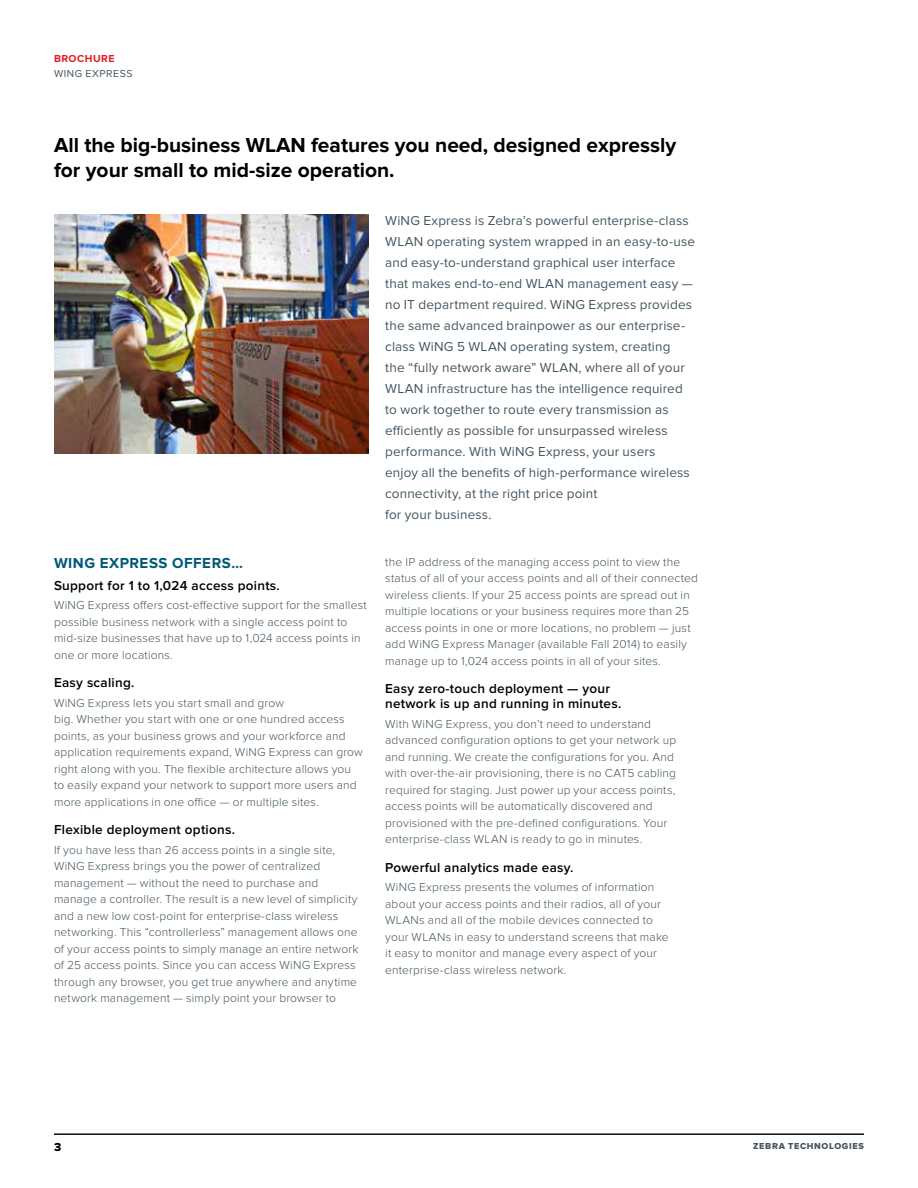
<style>
.page{position:relative;width:918px;height:1188px;background:#fff}
.page>*{position:absolute;margin:0;border:0;box-sizing:border-box;transform-origin:0 0}
.t1{font:700 21px/25.2px "Proxima Nova";color:#000}
.t2{font:700 15px "Proxima Nova";letter-spacing:.035em;color:#005979}
.t3{font:13.5px/21px "Proxima Nova";letter-spacing:.01em;color:#455560}
.t4{font:600 13.5px/15px "Proxima Nova";letter-spacing:.02em;color:#000}
.t5{font:300 12px/16.5px "Proxima Nova";letter-spacing:.015em;color:#455560}
.t6{font:12px "Proxima Nova Extrabld";color:#000}
.t7{font:10.5px "Proxima Nova";letter-spacing:.05em;color:#455560}
.t8{font:700 10.5px "Proxima Nova";letter-spacing:.045em;color:#e31b23}
.t9{font:9px "Proxima Nova Extrabld";letter-spacing:.075em;color:#455560}
</style>
<div class="page">
<hr style="left:54px;top:1134px;width:810px;height:1px;background:#000">
<img style="left:54px;top:215px;width:314px;height:238px">
<p class="t8" style="left:54px;top:53px;width:62px">BROCHURE</p>
<p class="t7" style="left:54px;top:67px;width:80px">WING EXPRESS</p>
<h1 class="t1" style="left:54px;top:133px;width:624px">All the big-business WLAN features you need, designed expressly for your small to mid-size operation.</h1>
<p class="t3" style="left:385px;top:210px;width:311px">WiNG Express is Zebra’s powerful enterprise-class WLAN operating system wrapped in an easy-to-use and easy-to-understand graphical user interface that makes end-to-end WLAN management easy — no IT department required. WiNG Express provides the same advanced brainpower as our enterprise&shy;class WiNG 5 WLAN operating system, creating<br>the “fully network aware” WLAN, where all of your WLAN infrastructure has the intelligence required to work together to route every transmission as efficiently as possible for unsurpassed wireless performance. With WiNG Express, your users<br>enjoy all the benefits of high-performance wireless connectivity, at the right price point<br>for your business.</p>
<p class="t2" style="left:54px;top:555px;width:190px">WING EXPRESS OFFERS…</p>
<p class="t4" style="left:54px;top:578px;width:227px">Support for 1 to 1,024 access points.</p>
<p class="t5" style="left:54px;top:597px;width:314px">WiNG Express offers cost-effective support for the smallest possible business network with a single access point to mid-size businesses that have up to 1,024 access points in one or more locations.</p>
<p class="t4" style="left:54px;top:676px;width:82px">Easy scaling.</p>
<p class="t5" style="left:54px;top:695px;width:310px">WiNG Express lets you start small and grow<br>big. Whether you start with one or one hundred access points, as your business grows and your workforce and application requirements expand, WiNG Express can grow right along with you. The flexible architecture allows you to easily expand your network to support more users and more applications in one office — or multiple sites.</p>
<p class="t4" style="left:54px;top:823px;width:182px">Flexible deployment options.</p>
<p class="t5" style="left:54px;top:842px;width:306px">If you have less than 26 access points in a single site, WiNG Express brings you the power of centralized management — without the need to purchase and manage a controller. The result is a new level of simplicity and a new low cost-point for enterprise-class wireless networking. This “controllerless” management allows one of your access points to simply manage an entire network of 25 access points. Since you can access WiNG Express through any browser, you get true anywhere and anytime network management — simply point your browser to</p>
<p class="t5" style="left:385px;top:554px;width:314px">the IP address of the managing access point to view the status of all of your access points and all of their connected wireless clients. If your 25 access points are spread out in multiple locations or your business requires more than 25 access points in one or more locations, no problem — just add WiNG Express Manager (available Fall 2014) to easily manage up to 1,024 access points in all of your sites.</p>
<p class="t4" style="left:385px;top:682px;width:238px">Easy zero-touch deployment — your network is up and running in minutes.</p>
<p class="t5" style="left:385px;top:716px;width:292px">With WiNG Express, you don’t need to understand advanced configuration options to get your network up and running. We create the configurations for you. And with over-the-air provisioning, there is no CAT5 cabling required for staging. Just power up your access points, access points will be automatically discovered and provisioned with the pre-defined configurations. Your enterprise-class WLAN is ready to go in minutes.</p>
<p class="t4" style="left:385px;top:860px;width:190px">Powerful analytics made easy.</p>
<p class="t5" style="left:385px;top:879px;width:285px">WiNG Express presents the volumes of information about your access points and their radios, all of your WLANs and all of the mobile devices connected to your WLANs in easy to understand screens that make it easy to monitor and manage every aspect of your enterprise-class wireless network.</p>
<p class="t6" style="left:54px;top:1140px;width:9px">3</p>
<p class="t9" style="left:753px;top:1141px;width:112px">ZEBRA TECHNOLOGIES</p>
</div>
